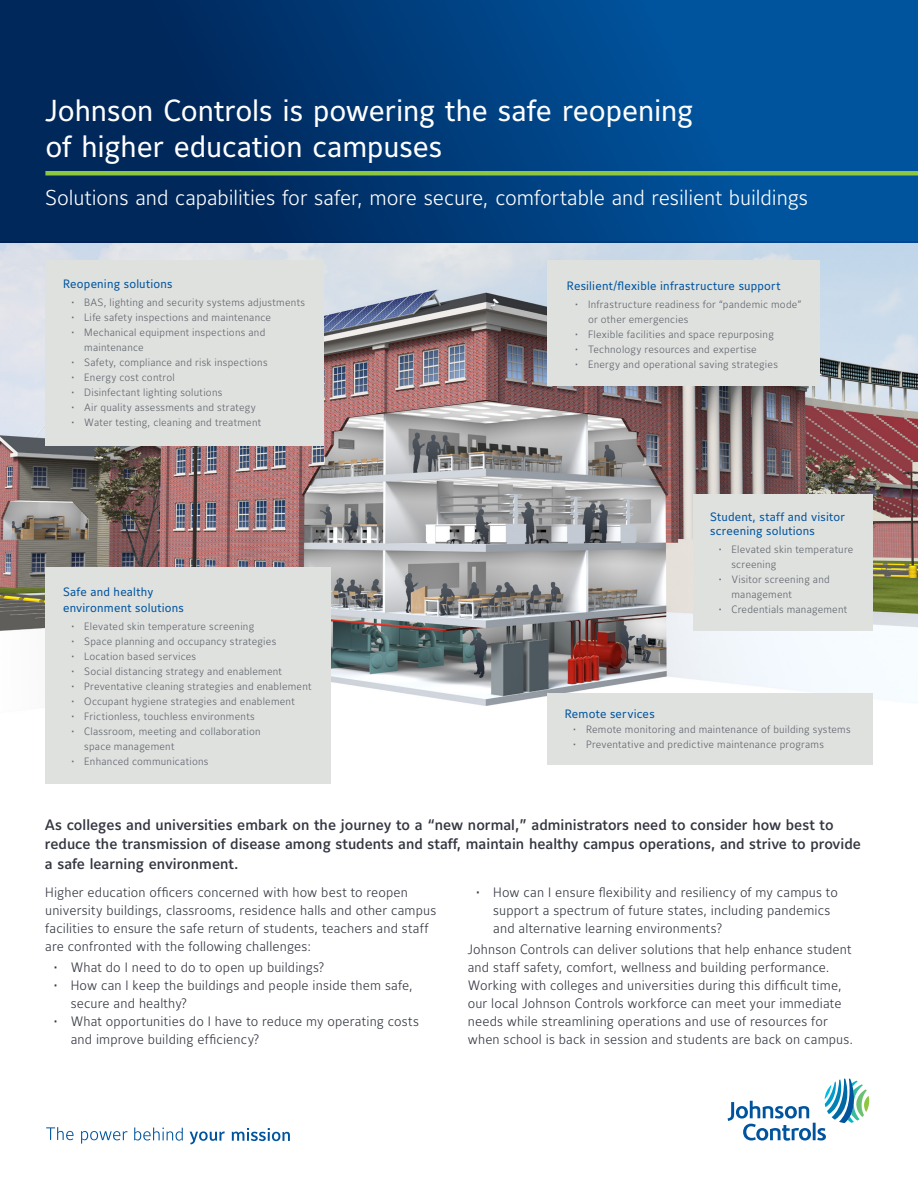
<style>
.page{position:relative;width:918px;height:1188px;background:#fff}
.page>*{position:absolute;margin:0;border:0;box-sizing:border-box;transform-origin:0 0}
.t1{font:30px/36px "Maurea Jci Lf ML";letter-spacing:-.005em;color:#fff}
.t2{font:300 21.15px "Maurea Jci Lf ML";letter-spacing:-.005em;color:#fff}
.t3{font:500 15px/19.5px "Maurea Jci Lf ML";color:#343741}
.t4{font:300 13.5px/18px "Maurea Jci Lf ML";letter-spacing:.01em;color:#343741}
.t5{font:12px/16.2px "Maurea Jci Lf ML";letter-spacing:.015em;color:#00549e}
.t6{font:300 10.5px/15px "Maurea Jci Lf ML";letter-spacing:.02em;color:#5f636a}
</style>
<div class="page">
<img style="left:0;top:243px;width:918px;height:541px">
<div style="left:548px;top:260px;width:272px;height:126px;background:#dfe1df"></div>
<div style="left:0;top:0;width:918px;height:243px;background:linear-gradient(to right,#002050,#005ba9)"></div>
<div style="left:694px;top:494px;width:179px;height:137px;background:#dfe1df"></div>
<div style="left:548px;top:693px;width:325px;height:72px;background:#dfe1df"></div>
<div style="left:45px;top:260px;width:279px;height:185px;background:#dfe1df"></div>
<div style="left:45px;top:567px;width:286px;height:216px;background:#dfe1df"></div>
<div style="left:45px;top:171px;width:873px;height:5px;background:#8dc63f"></div>
<svg style="left:728px;top:1079px;width:141px;height:62px"></svg>
<svg style="left:46px;top:1127px;width:244px;height:18px"></svg>
<h1 class="t1" style="left:45px;top:93px;width:649px">Johnson Controls is powering the safe reopening of higher education campuses</h1>
<h2 class="t2" style="left:45px;top:184px;width:764px">Solutions and capabilities for safer, more secure, comfortable and resilient buildings</h2>
<p class="t5" style="left:63px;top:275px;width:111px">Reopening solutions</p>
<p class="t6" style="left:72px;top:294px;width:235px">• BAS, lighting and security systems adjustments</p>
<p class="t6" style="left:72px;top:309px;width:201px">• Life safety inspections and maintenance</p>
<p class="t6" style="left:84px;top:324px;width:183px;text-indent:-13px">• Mechanical equipment inspections and maintenance</p>
<p class="t6" style="left:72px;top:354px;width:198px">• Safety, compliance and risk inspections</p>
<p class="t6" style="left:72px;top:369px;width:105px">• Energy cost control</p>
<p class="t6" style="left:72px;top:384px;width:152px">• Disinfectant lighting solutions</p>
<p class="t6" style="left:72px;top:399px;width:186px">• Air quality assessments and strategy</p>
<p class="t6" style="left:72px;top:414px;width:191px">• Water testing, cleaning and treatment</p>
<p class="t5" style="left:63px;top:584px;width:122px">Safe and healthy environment solutions</p>
<p class="t6" style="left:72px;top:619px;width:184px">• Elevated skin temperature screening</p>
<p class="t6" style="left:72px;top:634px;width:206px">• Space planning and occupancy strategies</p>
<p class="t6" style="left:72px;top:649px;width:126px">• Location based services</p>
<p class="t6" style="left:72px;top:664px;width:212px">• Social distancing strategy and enablement</p>
<p class="t6" style="left:72px;top:679px;width:242px">• Preventative cleaning strategies and enablement</p>
<p class="t6" style="left:72px;top:694px;width:225px">• Occupant hygiene strategies and enablement</p>
<p class="t6" style="left:72px;top:709px;width:185px">• Frictionless, touchless environments</p>
<p class="t6" style="left:84px;top:724px;width:178px;text-indent:-13px">• Classroom, meeting and collaboration space management</p>
<p class="t6" style="left:72px;top:754px;width:138px">• Enhanced communications</p>
<p class="t5" style="left:567px;top:278px;width:215px">Resilient/flexible infrastructure support</p>
<p class="t6" style="left:588px;top:297px;width:215px;text-indent:-13px">• Infrastructure readiness for “pandemic mode” or other emergencies</p>
<p class="t6" style="left:575px;top:327px;width:200px">• Flexible facilities and space repurposing</p>
<p class="t6" style="left:575px;top:342px;width:183px">• Technology resources and expertise</p>
<p class="t6" style="left:575px;top:357px;width:204px">• Energy and operational saving strategies</p>
<p class="t5" style="left:710px;top:510px;width:136px;line-height:13.5px">Student, staff and visitor screening solutions</p>
<p class="t6" style="left:731px;top:541px;width:123px;text-indent:-13px">• Elevated skin temperature screening</p>
<p class="t6" style="left:731px;top:571px;width:100px;text-indent:-13px">• Visitor screening and management</p>
<p class="t6" style="left:719px;top:601px;width:130px">• Credentials management</p>
<p class="t5" style="left:565px;top:706px;width:91px">Remote services</p>
<p class="t6" style="left:573px;top:722px;width:279px">• Remote monitoring and maintenance of building systems</p>
<p class="t6" style="left:573px;top:737px;width:252px">• Preventative and predictive maintenance programs</p>
<p class="t3" style="left:45px;top:815px;width:817px">As colleges and universities embark on the journey to a “new normal,” administrators need to consider how best to reduce the transmission of disease among students and staff, maintain healthy campus operations, and strive to provide a safe learning environment.</p>
<p class="t4" style="left:45px;top:883px;width:393px">Higher education officers concerned with how best to reopen university buildings, classrooms, residence halls and other campus facilities to ensure the safe return of students, teachers and staff are confronted with the following challenges:</p>
<p class="t4" style="left:54px;top:958px;width:272px">• What do I need to do to open up buildings?</p>
<p class="t4" style="left:71px;top:976px;width:344px;text-indent:-17px">• How can I keep the buildings and people inside them safe, secure and healthy?</p>
<p class="t4" style="left:71px;top:1012px;width:350px;text-indent:-17px">• What opportunities do I have to reduce my operating costs and improve building efficiency?</p>
<p class="t4" style="left:493px;top:883px;width:346px;text-indent:-17px">• How can I ensure flexibility and resiliency of my campus to support a spectrum of future states, including pandemics and alternative learning environments?</p>
<p class="t4" style="left:468px;top:940px;width:387px">Johnson Controls can deliver solutions that help enhance student and staff safety, comfort, wellness and building performance.<br>Working with colleges and universities during this difficult time, our local Johnson Controls workforce can meet your immediate needs while streamlining operations and use of resources for when school is back in session and students are back on campus.</p>
</div>
